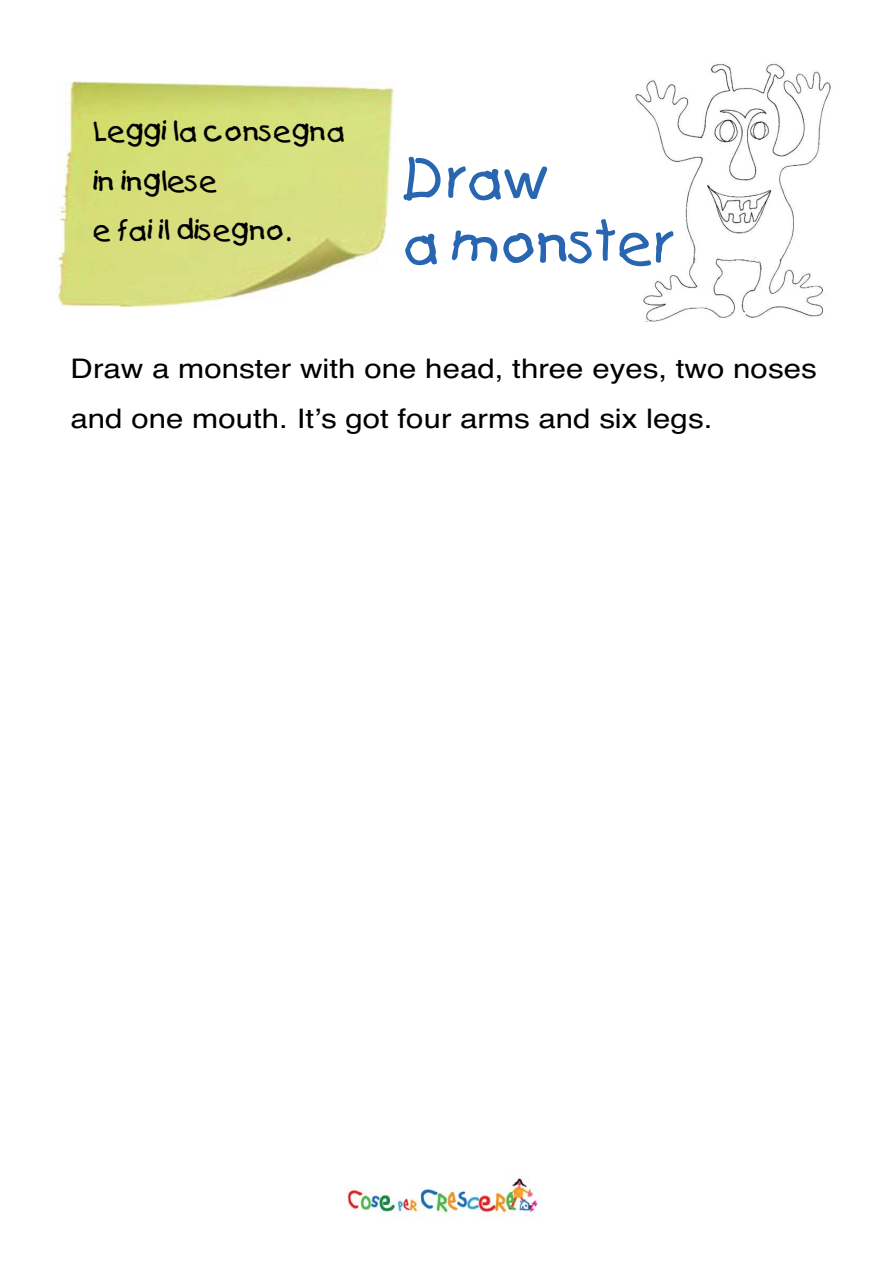
<style>
.page{position:relative;width:893px;height:1263px;background:#fff}
.page>*{position:absolute;margin:0;border:0;box-sizing:border-box;transform-origin:0 0}
.t1{font:54px/64.8px "Kids";color:#2866b1}
.t2{font:27px/49.5px "Helvetica";color:#000;scale:1.16 1}
.t3{font:27px/49.5px "Kids";color:#000}
</style>
<div class="page">
<img style="left:57px;top:82px;width:336px;height:224px">
<img style="left:345px;top:1176px;width:194px;height:42px">
<img style="left:635px;top:63px;width:196px;height:259px">
<p class="t3" style="left:93px;top:108px;width:254px">Leggi la consegna in inglese<br>e fai il disegno.</p>
<h1 class="t1" style="left:404px;top:149px;width:273px">Draw<br>a monster</h1>
<p class="t2" style="left:71px;top:346px;width:645px">Draw a monster with one head, three eyes, two noses and one mouth. It’s got four arms and six legs.</p>
</div>
